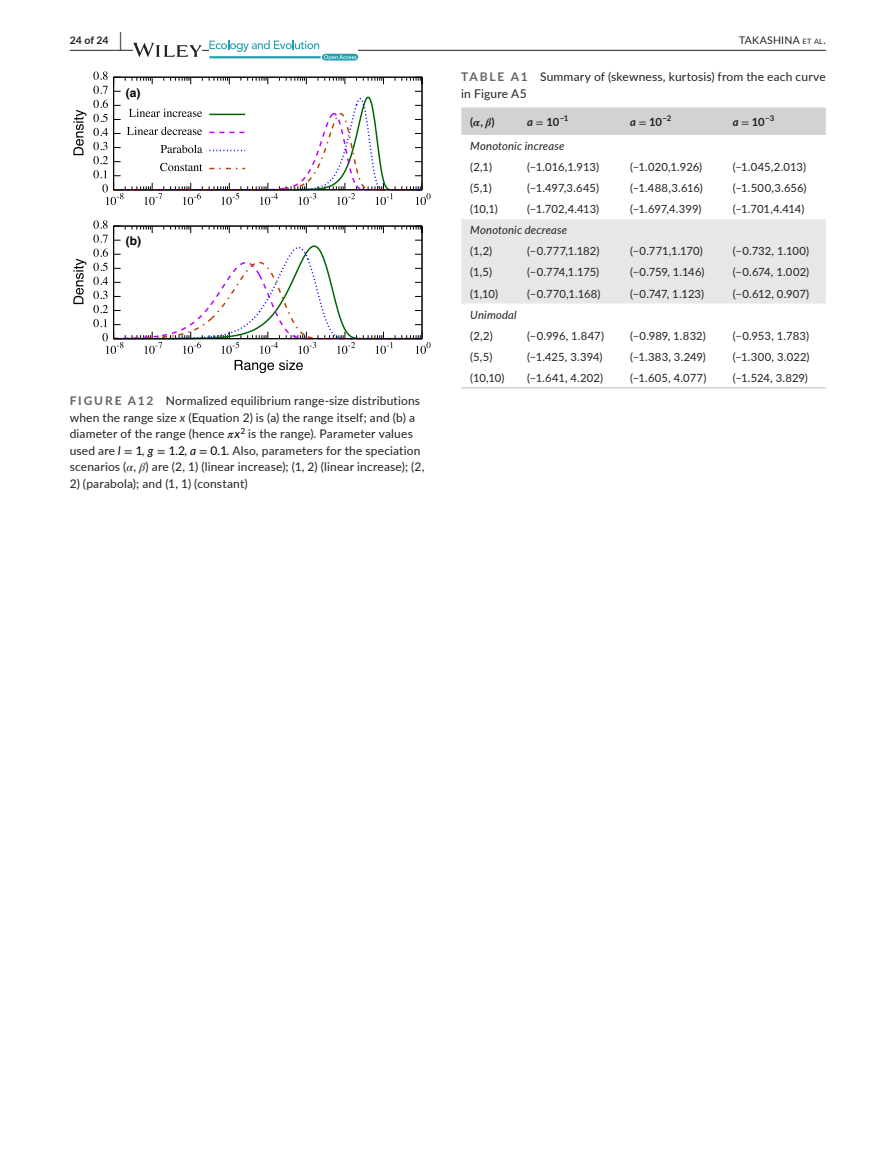
<style>
.page{position:relative;width:893px;height:1174px;background:#fff}
.page>*{position:absolute;margin:0;border:0;box-sizing:border-box;transform-origin:0 0}
.t1{font:12px/16.5px "Lato";letter-spacing:.015em;color:#231f20}
.t2{font:700 12px "Helvetica";color:#000}
.t3{font:11.25px "Lato";color:#231f20}
.t4{font:italic 11.25px "Lato";letter-spacing:.015em;color:#231f20}
.t5{font:700 11.25px "Lato";color:#231f20}
.t6{font:10.5px "Lato";letter-spacing:.02em;color:#231f20}
.t7{font:700 10.5px "Lato";color:#231f20}
.t8{font:700 7.8px "Lato";color:#231f20}
.s1{font-size:19.5px}
.s2{font-size:7.35px}
.s3{font-weight:700;color:#636366}
.s4{font-style:italic}
.s5{font-family:"STIX Math";font-style:italic;color:#000}
.s6{font-style:italic;color:#000}
.s7{font-family:"STIX Math";color:#000}
.s8{color:#000}
.s9{font-family:"STIX";font-style:italic}
.s10{font-family:"STIX";font-weight:400}
</style>
<div class="page">
<hr style="left:70px;top:50px;width:756px;height:1px;background:#231f20">
<svg style="left:133px;top:43px;width:69px;height:14px"></svg>
<svg style="left:209px;top:40px;width:149px;height:21px"></svg>
<svg style="left:73px;top:110px;width:13px;height:45px"></svg>
<svg style="left:93px;top:72px;width:338px;height:133px"></svg>
<svg style="left:113px;top:76px;width:310px;height:129px"></svg>
<svg style="left:73px;top:259px;width:13px;height:45px"></svg>
<svg style="left:235px;top:360px;width:68px;height:13px"></svg>
<svg style="left:93px;top:220px;width:338px;height:134px"></svg>
<div style="left:113px;top:225px;width:309px;height:114px;border:1px solid #000"></div>
<div style="left:461px;top:107px;width:365px;height:28px;background:#d1d2d4"></div>
<div style="left:461px;top:219px;width:365px;height:84px;background:#e6e7e9"></div>
<hr style="left:461px;top:387px;width:57px;height:1px;background:#d1d2d4">
<hr style="left:518px;top:387px;width:103px;height:1px;background:#d1d2d4">
<hr style="left:621px;top:387px;width:103px;height:1px;background:#d1d2d4">
<hr style="left:724px;top:387px;width:102px;height:1px;background:#d1d2d4">
<p class="t7" style="left:70px;top:33px;width:54px">24 of 24 <span class="s1">|</span></p>
<p class="t6" style="left:739px;top:33px;width:88px">TAKASHINA <span class="s2">et al</span>.</p>
<p class="t2" style="left:126px;top:85px;width:16px">(a)</p>
<p class="t2" style="left:126px;top:233px;width:17px">(b)</p>
<p class="t1" style="left:70px;top:392px;width:356px"><span class="s3">FIGURE A12</span> Normalized equilibrium range-size distributions when the range size <span class="s4">x</span> (Equation 2) is (a) the range itself; and (b) a diameter of the range (hence <span class="s5">𝜋</span><span class="s6">x</span><sup>2</sup> is the range). Parameter values used are <span class="s6">l</span> <span class="s7">=</span> <span class="s8">1</span>, <span class="s6">g</span> <span class="s7">=</span> <span class="s8">1.2</span>, <span class="s6">a</span> <span class="s7">=</span> <span class="s8">0.1</span>. Also, parameters for the speciation scenarios (<span class="s9">α</span>, <span class="s9">β</span>) are (2, 1) (linear increase); (1, 2) (linear increase); (2,</p>
<p class="t1" style="left:70px;top:474px;width:179px">2) (parabola); and (1, 1) (constant)</p>
<p class="t1" style="left:461px;top:68px;width:366px"><span class="s3">TABLE A1</span> Summary of (skewness, kurtosis) from the each curve in Figure A5</p>
<p class="t5" style="left:470px;top:113px;width:26px">(<span class="s9">α</span>, <span class="s9">β</span>)</p>
<p class="t5" style="left:527px;top:113px;width:33px"><span class="s4">a</span> <span class="s10">=</span> 10</p>
<p class="t8" style="left:560px;top:112px;width:10px">−1</p>
<p class="t5" style="left:630px;top:113px;width:33px"><span class="s4">a</span> <span class="s10">=</span> 10</p>
<p class="t8" style="left:662px;top:112px;width:10px">−2</p>
<p class="t5" style="left:733px;top:113px;width:33px"><span class="s4">a</span> <span class="s10">=</span> 10</p>
<p class="t8" style="left:765px;top:112px;width:11px">−3</p>
<p class="t4" style="left:470px;top:138px;width:96px">Monotonic increase</p>
<p class="t3" style="left:470px;top:159px;width:23px">(2,1)</p>
<p class="t3" style="left:527px;top:159px;width:73px">(−1.016,1.913)</p>
<p class="t3" style="left:630px;top:159px;width:74px">(−1.020,1.926)</p>
<p class="t3" style="left:733px;top:159px;width:75px">(−1.045,2.013)</p>
<p class="t3" style="left:470px;top:180px;width:23px">(5,1)</p>
<p class="t3" style="left:527px;top:180px;width:73px">(−1.497,3.645)</p>
<p class="t3" style="left:630px;top:180px;width:74px">(−1.488,3.616)</p>
<p class="t3" style="left:733px;top:180px;width:75px">(−1.500,3.656)</p>
<p class="t3" style="left:470px;top:201px;width:29px">(10,1)</p>
<p class="t3" style="left:527px;top:201px;width:73px">(−1.702,4.413)</p>
<p class="t3" style="left:630px;top:201px;width:73px">(−1.697,4.399)</p>
<p class="t3" style="left:733px;top:201px;width:73px">(−1.701,4.414)</p>
<p class="t4" style="left:470px;top:222px;width:98px">Monotonic decrease</p>
<p class="t3" style="left:470px;top:243px;width:24px">(1,2)</p>
<p class="t3" style="left:527px;top:243px;width:74px">(−0.777,1.182)</p>
<p class="t3" style="left:630px;top:243px;width:74px">(−0.771,1.170)</p>
<p class="t3" style="left:733px;top:243px;width:78px">(−0.732, 1.100)</p>
<p class="t3" style="left:470px;top:264px;width:23px">(1,5)</p>
<p class="t3" style="left:527px;top:264px;width:73px">(−0.774,1.175)</p>
<p class="t3" style="left:630px;top:264px;width:76px">(−0.759, 1.146)</p>
<p class="t3" style="left:733px;top:264px;width:78px">(−0.674, 1.002)</p>
<p class="t3" style="left:470px;top:285px;width:29px">(1,10)</p>
<p class="t3" style="left:527px;top:285px;width:75px">(−0.770,1.168)</p>
<p class="t3" style="left:630px;top:285px;width:76px">(−0.747, 1.123)</p>
<p class="t3" style="left:733px;top:285px;width:78px">(−0.612, 0.907)</p>
<p class="t4" style="left:470px;top:306px;width:48px">Unimodal</p>
<p class="t3" style="left:470px;top:327px;width:24px">(2,2)</p>
<p class="t3" style="left:527px;top:327px;width:78px">(−0.996, 1.847)</p>
<p class="t3" style="left:630px;top:327px;width:77px">(−0.989, 1.832)</p>
<p class="t3" style="left:733px;top:327px;width:78px">(−0.953, 1.783)</p>
<p class="t3" style="left:470px;top:348px;width:24px">(5,5)</p>
<p class="t3" style="left:527px;top:348px;width:77px">(−1.425, 3.394)</p>
<p class="t3" style="left:630px;top:348px;width:77px">(−1.383, 3.249)</p>
<p class="t3" style="left:733px;top:348px;width:78px">(−1.300, 3.022)</p>
<p class="t3" style="left:470px;top:370px;width:36px">(10,10)</p>
<p class="t3" style="left:527px;top:370px;width:77px">(−1.641, 4.202)</p>
<p class="t3" style="left:630px;top:370px;width:78px">(−1.605, 4.077)</p>
<p class="t3" style="left:733px;top:370px;width:77px">(−1.524, 3.829)</p>
</div>
